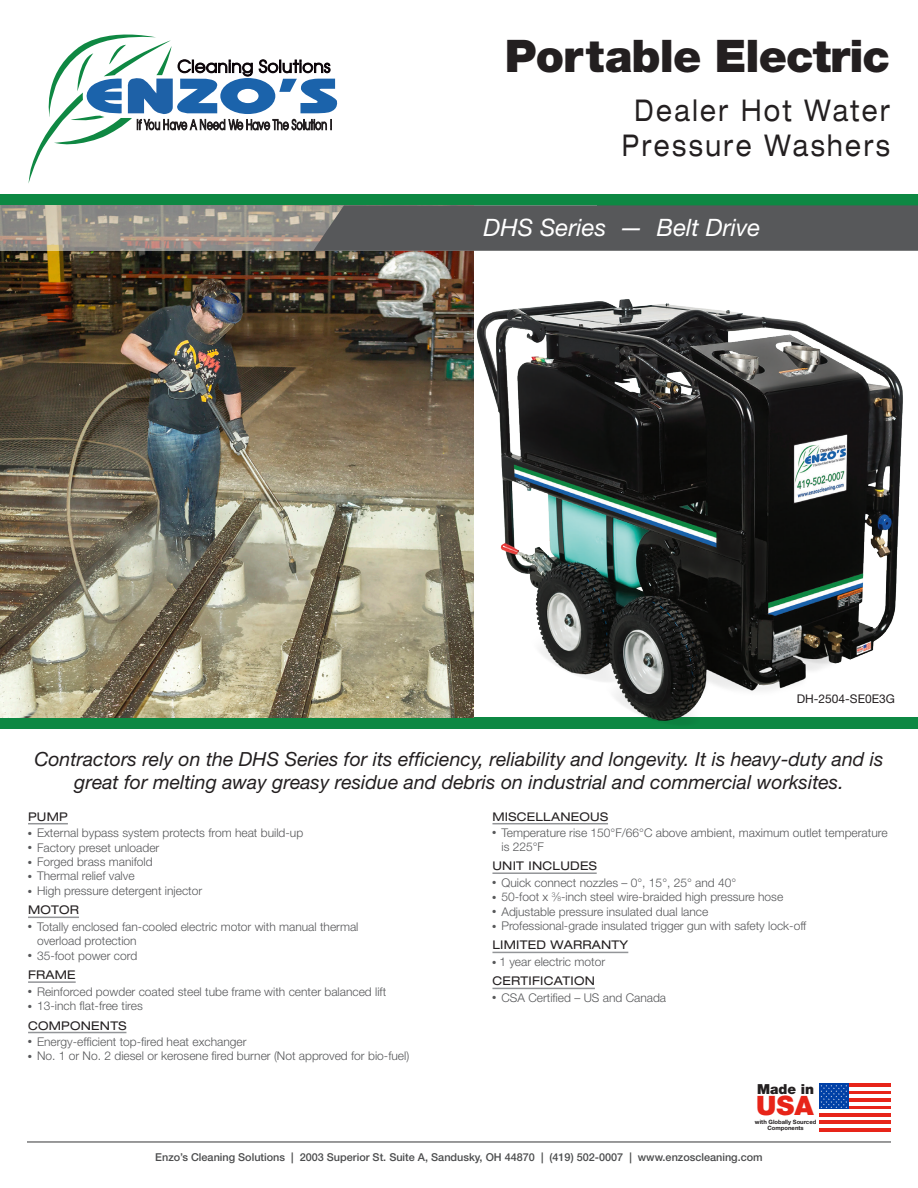
<style>
.page{position:relative;width:918px;height:1188px;background:#fff}
.page>*{position:absolute;margin:0;border:0;box-sizing:border-box;transform-origin:0 0}
.t1{font:900 45px "Helvetica Neue LT Std";letter-spacing:-.02em;color:#231f20}
.t2{font:expanded 30px "Helvetica Neue LT Std";letter-spacing:.1em;color:#231f20;scale:.8 1}
.t3{font:900 26.7px "Helvetica Neue LT Std";color:#e72419}
.t4{font:italic 24px "Helvetica Neue LT Std";color:#fff}
.t5{font:italic 19.5px/22.5px "Helvetica Neue LT Std";color:#231f20;text-align:center}
.t6{font:900 13.8px "Helvetica Neue LT Std";color:#231f20}
.t7{font:300 12px/13.5px "Helvetica Neue LT Std";color:#57585a}
.t8{font:expanded 12px "Helvetica Neue LT Std";letter-spacing:.02em;color:#231f20}
.t9{font:12px "Helvetica Neue LT Std";color:#231f20}
.t10{font:500 10.8px "Helvetica Neue LT Std";color:#4b4c4d}
.t11{font:700 5.85px/5.8px "Helvetica Neue LT Std";color:#231f20;text-align:center}
.s1{font-size:6.6px}
</style>
<div class="page">
<svg style="left:28px;top:34px;width:310px;height:149px"></svg>
<hr style="left:27px;top:1141px;width:864px;height:2px;background:#4b4c4d">
<div style="left:0;top:194px;width:918px;height:12px;background:#0d8843"></div>
<div style="left:0;top:718px;width:918px;height:11px;background:#0d8843"></div>
<img style="left:0;top:251px;width:473px;height:467px">
<svg style="left:0;top:205px;width:313px;height:46px"></svg>
<div style="left:313px;top:205px;width:605px;height:46px;background:#57585a"></div>
<svg style="left:819px;top:1083px;width:71px;height:49px"></svg>
<img style="left:473px;top:292px;width:435px;height:429px">
<hr style="left:28px;top:823px;width:40px;height:1px;background:#939598">
<hr style="left:28px;top:917px;width:51px;height:1px;background:#939598">
<hr style="left:28px;top:981px;width:48px;height:2px;background:#939598">
<hr style="left:28px;top:1032px;width:98px;height:1px;background:#939598">
<hr style="left:492px;top:823px;width:116px;height:1px;background:#939598">
<hr style="left:492px;top:872px;width:105px;height:2px;background:#939598">
<hr style="left:492px;top:952px;width:136px;height:1px;background:#939598">
<hr style="left:492px;top:988px;width:103px;height:1px;background:#939598">
<p class="t1" style="left:505px;top:29px;width:387px">Portable Electric</p>
<p class="t2" style="left:635px;top:92px;width:321px">Dealer Hot Water</p>
<p class="t2" style="left:622px;top:127px;width:337px">Pressure Washers</p>
<p class="t4" style="left:484px;top:213px;width:278px">DHS Series — Belt Drive</p>
<p class="t9" style="left:797px;top:692px;width:100px">DH-2504-SE0E3G</p>
<p class="t5" style="left:34px;top:748px;width:851px">Contractors rely on the DHS Series for its efficiency, reliability and longevity. It is heavy-duty and is great for melting away greasy residue and debris on industrial and commercial worksites.</p>
<p class="t8" style="left:28px;top:809px;width:41px">PUMP</p>
<p class="t7" style="left:28px;top:826px;width:277px">● External bypass system protects from heat build-up</p>
<p class="t7" style="left:28px;top:840px;width:133px">● Factory preset unloader</p>
<p class="t7" style="left:28px;top:855px;width:126px">● Forged brass manifold</p>
<p class="t7" style="left:28px;top:869px;width:108px">● Thermal relief valve</p>
<p class="t7" style="left:28px;top:884px;width:176px">● High pressure detergent injector</p>
<p class="t8" style="left:28px;top:903px;width:52px">MOTOR</p>
<p class="t7" style="left:28px;top:920px;width:332px">● Totally enclosed fan-cooled electric motor with manual thermal</p>
<p class="t7" style="left:37px;top:934px;width:101px">overload protection</p>
<p class="t7" style="left:28px;top:948px;width:111px">● 35-foot power cord</p>
<p class="t8" style="left:28px;top:968px;width:49px">FRAME</p>
<p class="t7" style="left:28px;top:984px;width:360px">● Reinforced powder coated steel tube frame with center balanced lift</p>
<p class="t7" style="left:28px;top:999px;width:116px">● 13-inch flat-free tires</p>
<p class="t8" style="left:28px;top:1018px;width:100px">COMPONENTS</p>
<p class="t7" style="left:28px;top:1035px;width:220px">● Energy-efficient top-fired heat exchanger</p>
<p class="t7" style="left:28px;top:1049px;width:383px">● No. 1 or No. 2 diesel or kerosene fired burner (Not approved for bio-fuel)</p>
<p class="t8" style="left:492px;top:809px;width:117px">MISCELLANEOUS</p>
<p class="t7" style="left:501px;top:826px;width:388px;text-indent:-9px">● Temperature rise 150°F/66°C above ambient, maximum outlet temperature is 225°F</p>
<p class="t8" style="left:492px;top:859px;width:106px">UNIT INCLUDES</p>
<p class="t7" style="left:492px;top:875px;width:245px">● Quick connect nozzles – 0°, 15°, 25° and 40°</p>
<p class="t7" style="left:492px;top:890px;width:292px">● 50-foot x <sup>3</sup>⁄<span class="s1">8</span>-inch steel wire-braided high pressure hose</p>
<p class="t7" style="left:492px;top:904px;width:217px">● Adjustable pressure insulated dual lance</p>
<p class="t7" style="left:492px;top:919px;width:315px">● Professional-grade insulated trigger gun with safety lock-off</p>
<p class="t8" style="left:492px;top:938px;width:137px">LIMITED WARRANTY</p>
<p class="t7" style="left:492px;top:955px;width:114px">● 1 year electric motor</p>
<p class="t8" style="left:492px;top:974px;width:104px">CERTIFICATION</p>
<p class="t7" style="left:492px;top:991px;width:175px">● CSA Certified – US and Canada</p>
<p class="t6" style="left:757px;top:1080px;width:59px">Made in</p>
<p class="t11" style="left:755px;top:1119px;width:63px">with Globally Sourced<br>Components</p>
<p class="t3" style="left:756px;top:1090px;width:59px">USA</p>
<p class="t10" style="left:155px;top:1151px;width:609px">Enzo’s Cleaning Solutions | 2003 Superior St. Suite A, Sandusky, OH 44870 | (419) 502-0007 | www.enzoscleaning.com</p>
</div>
